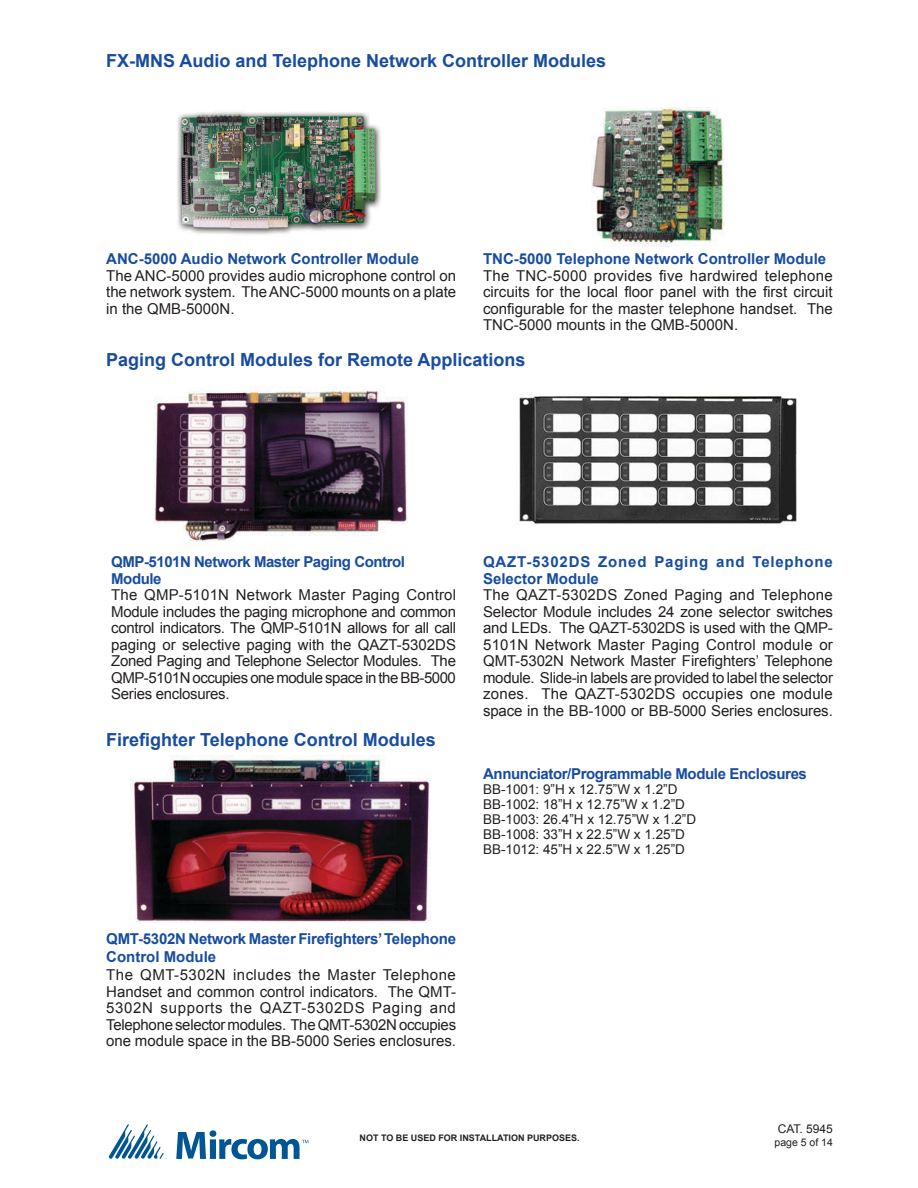
<style>
.page{position:relative;width:918px;height:1188px;background:#fff}
.page>*{position:absolute;margin:0;border:0;box-sizing:border-box;transform-origin:0 0}
.t1{font:700 18px "Arial";color:#184ca0}
.t2{font:15px/16.5px "Arial";letter-spacing:-.005em;color:#231f20;text-align:justify}
.t3{font:700 15px/18px "Arial";color:#184ca0}
.t4{font:700 15px/16.5px "Arial";letter-spacing:.055em;color:#184ca0}
.t5{font:700 15px/16.5px "Arial";letter-spacing:-.03em;color:#184ca0}
.t6{font:700 15px "Arial";letter-spacing:-.025em;color:#184ca0}
.t7{font:13.5px/15px "Arial";color:#231f20}
.t8{font:12px "Arial";color:#231f20}
.t9{font:10.5px "Arial";color:#231f20}
.t10{font:700 9px "Arial";color:#231f20}
</style>
<div class="page">
<svg style="left:176px;top:1130px;width:132px;height:29px"></svg>
<svg style="left:109px;top:1124px;width:58px;height:35px"></svg>
<img style="left:177px;top:111px;width:204px;height:124px">
<img style="left:591px;top:108px;width:134px;height:138px">
<img style="left:519px;top:396px;width:278px;height:129px">
<img style="left:131px;top:756px;width:300px;height:167px">
<img style="left:155px;top:386px;width:253px;height:156px">
<p class="t1" style="left:106px;top:49px;width:501px">FX-MNS Audio and Telephone Network Controller Modules</p>
<p class="t3" style="left:106px;top:250px;width:314px">ANC-5000 Audio Network Controller Module</p>
<p class="t2" style="left:106px;top:267px;width:351px">The ANC-5000 provides audio microphone control on the network system. The ANC-5000 mounts on a plate in the QMB-5000N.</p>
<p class="t3" style="left:483px;top:250px;width:345px">TNC-5000 Telephone Network Controller Module</p>
<p class="t2" style="left:483px;top:267px;width:351px">The TNC-5000 provides five hardwired telephone circuits for the local floor panel with the first circuit configurable for the master telephone handset. The TNC-5000 mounts in the QMB-5000N.</p>
<p class="t1" style="left:106px;top:348px;width:421px">Paging Control Modules for Remote Applications</p>
<p class="t5" style="left:111px;top:554px;width:295px">QMP-5101N Network Master Paging Control<br>Module</p>
<p class="t2" style="left:111px;top:587px;width:346px">The QMP-5101N Network Master Paging Control Module includes the paging microphone and common control indicators. The QMP-5101N allows for all call paging or selective paging with the QAZT-5302DS Zoned Paging and Telephone Selector Modules. The QMP-5101N occupies one module space in the BB-5000<br>Series enclosures.</p>
<p class="t1" style="left:106px;top:728px;width:331px">Firefighter Telephone Control Modules</p>
<p class="t4" style="left:483px;top:554px;width:351px">QAZT-5302DS Zoned Paging and Telephone<br>Selector Module</p>
<p class="t2" style="left:483px;top:587px;width:351px">The QAZT-5302DS Zoned Paging and Telephone Selector Module includes 24 zone selector switches and LEDs. The QAZT-5302DS is used with the QMP-5101N Network Master Paging Control module or QMT-5302N Network Master Firefighters’ Telephone module. Slide-in labels are provided to label the selector zones. The QAZT-5302DS occupies one module space in the BB-1000 or BB-5000 Series enclosures.</p>
<p class="t6" style="left:483px;top:764px;width:325px">Annunciator/Programmable Module Enclosures</p>
<p class="t7" style="left:483px;top:782px;width:215px">BB-1001: 9”H x 12.75”W x 1.2”D<br>BB-1002: 18”H x 12.75”W x 1.2”D<br>BB-1003: 26.4”H x 12.75”W x 1.2”D<br>BB-1008: 33”H x 22.5”W x 1.25”D<br>BB-1012: 45”H x 22.5”W x 1.25”D</p>
<p class="t3" style="left:106px;top:930px;width:351px">QMT-5302N Network Master Firefighters’ Telephone<br>Control Module</p>
<p class="t2" style="left:106px;top:967px;width:351px">The QMT-5302N includes the Master Telephone Handset and common control indicators. The QMT-5302N supports the QAZT-5302DS Paging and Telephone selector modules. The QMT-5302N occupies one module space in the BB-5000 Series enclosures.</p>
<p class="t10" style="left:360px;top:1132px;width:222px">NOT TO BE USED FOR INSTALLATION PURPOSES.</p>
<p class="t8" style="left:778px;top:1121px;width:57px">CAT. 5945</p>
<p class="t9" style="left:775px;top:1135px;width:60px">page 5 of 14</p>
</div>
